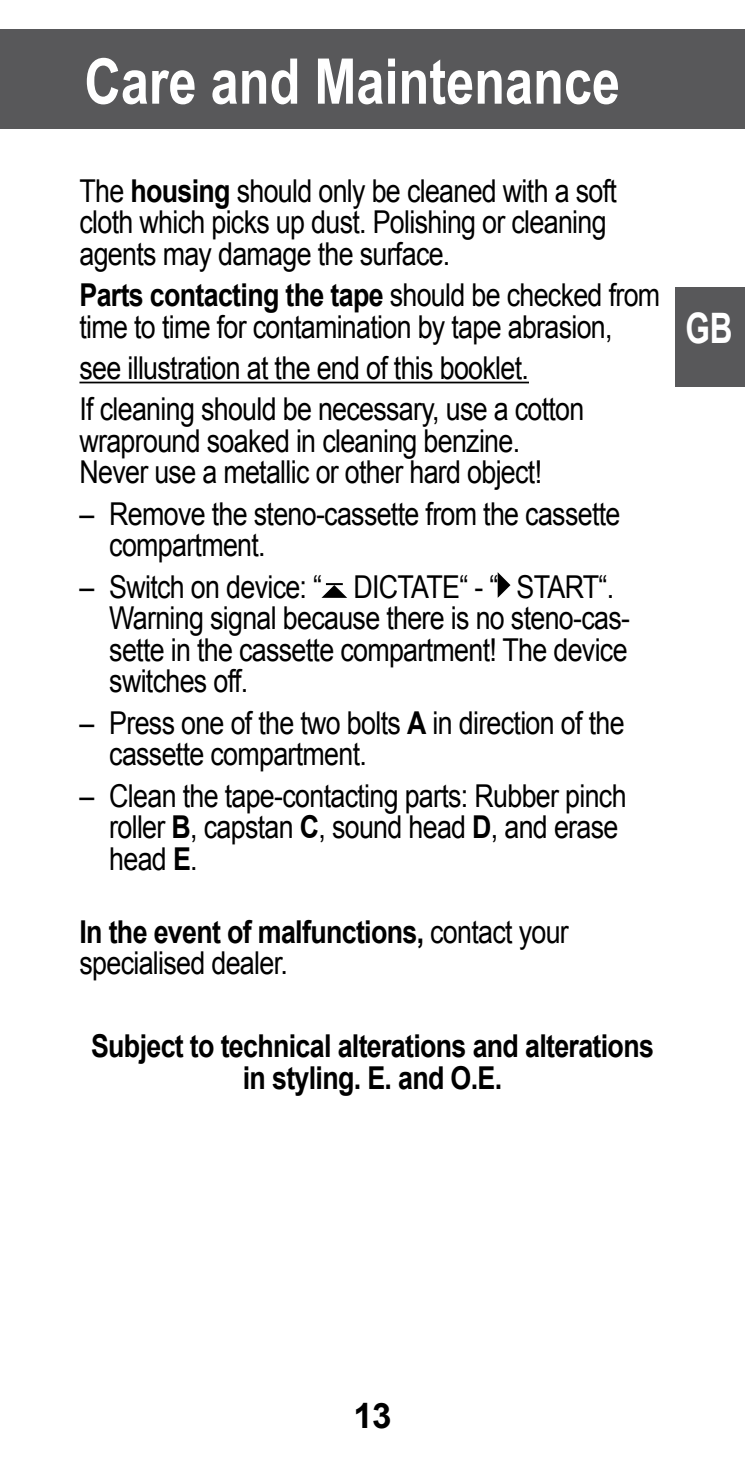
<style>
.page{position:relative;width:745px;height:1469px;background:#fff}
.page>*{position:absolute;margin:0;border:0;box-sizing:border-box;transform-origin:0 0}
.t1{font:700 63px "Arial";color:#fff;scale:.8 1}
.t2{font:700 42px "Arial";color:#fff;scale:.75 1}
.t3{font:700 35px "Arial";color:#000}
.t4{font:31.5px/31.5px "Arial";letter-spacing:-.025em;color:#000;scale:.85 1}
.t5{font:700 31.5px/31.5px "Arial";letter-spacing:-.025em;color:#000;text-align:center;scale:.85 1}
.s1{font-weight:700}
</style>
<div class="page">
<div style="left:0;top:30px;width:744px;height:99px;background:#58585a"></div>
<div style="left:675px;top:288px;width:69px;height:99px;background:#58585a"></div>
<hr style="left:79px;top:381px;width:449px;height:2px;background:#000">
<svg style="left:321px;top:583px;width:26px;height:15px"></svg>
<svg style="left:497px;top:572px;width:13px;height:26px"></svg>
<h1 class="t1" style="left:84px;top:40px;width:670px">Care and Maintenance</h1>
<p class="t4" style="left:79px;top:175px;width:633px">The <span class="s1">housing</span> should only be cleaned with a soft cloth which picks up dust. Polishing or cleaning agents may damage the surface.</p>
<p class="t4" style="left:79px;top:279px;width:684px"><span class="s1">Parts contacting the tape</span> should be checked from time to time for contamination by tape abrasion,</p>
<p class="t4" style="left:79px;top:347px;width:595px;line-height:41.3px">see illustration at the end of this booklet.<br>If cleaning should be necessary, use a cotton</p>
<p class="t4" style="left:79px;top:425px;width:545px">wrapround soaked in cleaning benzine.<br>Never use a metallic or other hard object!</p>
<p class="t4" style="left:109px;top:498px;width:602px;text-indent:-30px">– Remove the steno-cassette from the cassette compartment.</p>
<p class="t4" style="left:109px;top:571px;width:614px;text-indent:-30px">– Switch on device: “ DICTATE“ - “ START“.<br>Warning signal because there is no steno-cas&shy;sette in the cassette compartment! The device switches off.</p>
<p class="t4" style="left:109px;top:707px;width:607px;text-indent:-30px">– Press one of the two bolts <span class="s1">A</span> in direction of the cassette compartment.</p>
<p class="t4" style="left:109px;top:780px;width:609px;text-indent:-30px">– Clean the tape-contacting parts: Rubber pinch roller <span class="s1">B</span>, capstan <span class="s1">C</span>, sound head <span class="s1">D</span>, and erase head <span class="s1">E</span>.</p>
<p class="t4" style="left:79px;top:916px;width:577px"><span class="s1">In the event of malfunctions,</span> contact your specialised dealer.</p>
<p class="t5" style="left:91px;top:1031px;width:663px">Subject to technical alterations and alterations in styling. E. and O.E.</p>
<h2 class="t2" style="left:685px;top:300px;width:64px">GB</h2>
<p class="t3" style="left:353px;top:1392px;width:18px">13</p>
</div>
